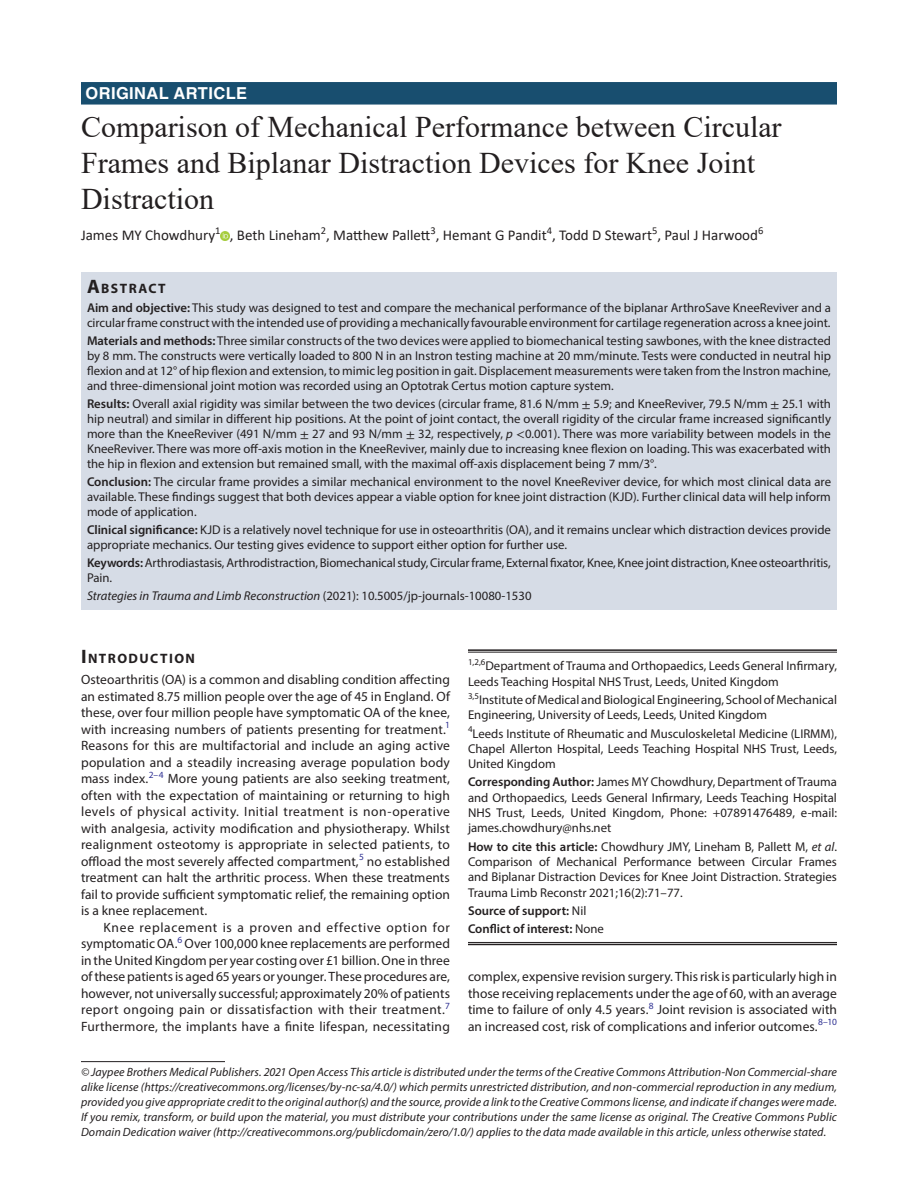
<style>
.page{position:relative;width:918px;height:1188px;background:#fff}
.page>*{position:absolute;margin:0;border:0;box-sizing:border-box;transform-origin:0 0}
.t1{font:30px/36px "Times New Roman";color:#231f20}
.STLR-ART{font:700 16.5px "Helvetica LT Std";letter-spacing:.025em;color:#fff}
.AuthorName{font:15px "Calibri";color:#231f20}
.Head-1-first{font:700 13.65px "Myriad Pro";letter-spacing:.105em;color:#231f20}
.AbstractTitle{font:700 13.65px "Myriad Pro";letter-spacing:.105em;color:#231f20}
.Para-NoIndent{font:13.5px/16.5px "Myriad Pro";letter-spacing:.005em;color:#231f20;text-align:justify}
.Para-Indent{font:13.5px/16.5px "Myriad Pro";letter-spacing:.01em;color:#231f20;text-align:justify}
.Keywords{font:12.75px/15px "Myriad Pro";color:#231f20}
.Corollary-Para{font:12.75px/15.3px "Myriad Pro";color:#231f20;text-align:justify}
.Affiliation{font:12.75px/15.3px "Myriad Pro";color:#231f20}
.Affiliation-first{font:12.75px/15.3px "Myriad Pro";color:#231f20}
.Journal-DOI{font:italic 12.75px "Myriad Pro";color:#231f20}
.Affiliation-foot-las{font:600 12.75px "Myriad Pro";color:#231f20}
.Corollary-Para-2{font:600 12.75px "Myriad Pro";color:#231f20}
.FootNote{font:italic 12px/15px "Myriad Pro";letter-spacing:.005em;color:#231f20;text-align:justify}
.s1{font-size:19.5px}
.s2{font-weight:600}
.s3{font-family:"STIX General"}
.s4{font-style:italic}
.s5{font-style:normal}
.s6{font-weight:400}
</style>
<div class="page">
<div style="left:81px;top:82px;width:756px;height:23px;background:#184e6f"></div>
<div style="left:81px;top:272px;width:756px;height:26px;background:#d6dce6"></div>
<div style="left:81px;top:297px;width:756px;height:39px;background:#d6dce6"></div>
<div style="left:81px;top:330px;width:756px;height:69px;background:#d6dce6"></div>
<div style="left:81px;top:393px;width:756px;height:84px;background:#d6dce6"></div>
<div style="left:81px;top:471px;width:756px;height:54px;background:#d6dce6"></div>
<div style="left:81px;top:519px;width:756px;height:39px;background:#d6dce6"></div>
<div style="left:81px;top:552px;width:756px;height:39px;background:#d6dce6"></div>
<div style="left:81px;top:585px;width:756px;height:24px;background:#d6dce6"></div>
<svg style="left:221px;top:232px;width:9px;height:9px"></svg>
<hr style="left:468px;top:649px;width:369px;height:2px;background:#231f20">
<hr style="left:468px;top:652px;width:369px;height:1px;background:#231f20">
<hr style="left:468px;top:942px;width:369px;height:1px;background:#231f20">
<hr style="left:468px;top:944px;width:369px;height:1px;background:#231f20">
<hr style="left:81px;top:1061px;width:144px;height:1px;background:#231f20">
<p class="STLR-ART" style="left:86px;top:83px;width:163px">ORIGINAL ARTICLE</p>
<p class="t1" style="left:81px;top:108px;width:702px">Comparison of Mechanical Performance between Circular<br>Frames and Biplanar Distraction Devices for Knee Joint<br>Distraction</p>
<p class="AuthorName" style="left:81px;top:225px;width:684px">James MY Chowdhury<sup>1</sup> , Beth Lineham<sup>2</sup>, Matthew Pallett<sup>3</sup>, Hemant G Pandit<sup>4</sup>, Todd D Stewart<sup>5</sup>, Paul J Harwood<sup>6</sup></p>
<p class="AbstractTitle" style="left:87px;top:279px;width:80px"><span class="s1">A</span>BSTRACT</p>
<p class="Keywords" style="left:87px;top:300px;width:745px"><span class="s2">Aim and objective:</span> This study was designed to test and compare the mechanical performance of the biplanar ArthroSave KneeReviver and a circular frame construct with the intended use of providing a mechanically favourable environment for cartilage regeneration across a knee joint.</p>
<p class="Keywords" style="left:87px;top:333px;width:746px;text-align:justify"><span class="s2">Materials and methods:</span> Three similar constructs of the two devices were applied to biomechanical testing sawbones, with the knee distracted by 8 mm. The constructs were vertically loaded to 800 N in an Instron testing machine at 20 mm/minute. Tests were conducted in neutral hip flexion and at 12° of hip flexion and extension, to mimic leg position in gait. Displacement measurements were taken from the Instron machine, and three-dimensional joint motion was recorded using an Optotrak Certus motion capture system.</p>
<p class="Keywords" style="left:87px;top:396px;width:746px;text-align:justify"><span class="s2">Results:</span> Overall axial rigidity was similar between the two devices (circular frame, 81.6 N/mm <span class="s3">±</span> 5.9; and KneeReviver, 79.5 N/mm <span class="s3">±</span> 25.1 with hip neutral) and similar in different hip positions. At the point of joint contact, the overall rigidity of the circular frame increased significantly more than the KneeReviver (491 N/mm <span class="s3">±</span> 27 and 93 N/mm <span class="s3">±</span> 32, respectively, <span class="s4">p</span> <span class="s3">&lt;</span>0.001). There was more variability between models in the KneeReviver. There was more off-axis motion in the KneeReviver, mainly due to increasing knee flexion on loading. This was exacerbated with the hip in flexion and extension but remained small, with the maximal off-axis displacement being 7 mm/3°.</p>
<p class="Keywords" style="left:87px;top:474px;width:746px;text-align:justify"><span class="s2">Conclusion:</span> The circular frame provides a similar mechanical environment to the novel KneeReviver device, for which most clinical data are available. These findings suggest that both devices appear a viable option for knee joint distraction (KJD). Further clinical data will help inform mode of application.</p>
<p class="Keywords" style="left:87px;top:522px;width:746px"><span class="s2">Clinical significance:</span> KJD is a relatively novel technique for use in osteoarthritis (OA), and it remains unclear which distraction devices provide appropriate mechanics. Our testing gives evidence to support either option for further use.</p>
<p class="Keywords" style="left:87px;top:555px;width:745px"><span class="s2">Keywords:</span> Arthrodiastasis, Arthrodistraction, Biomechanical study, Circular frame, External fixator, Knee, Knee joint distraction, Knee osteoarthritis,<br>Pain.</p>
<p class="Journal-DOI" style="left:87px;top:588px;width:446px">Strategies in Trauma and Limb Reconstruction <span class="s5">(2021): 10.5005/jp-journals-10080-1530</span></p>
<p class="Head-1-first" style="left:81px;top:650px;width:116px"><span class="s1">I</span>NTRODUCTION</p>
<p class="Para-NoIndent" style="left:81px;top:671px;width:371px">Osteoarthritis (OA) is a common and disabling condition affecting an estimated 8.75 million people over the age of 45 in England. Of these, over four million people have symptomatic OA of the knee, with increasing numbers of patients presenting for treatment.<sup>1<br></sup>Reasons for this are multifactorial and include an aging active population and a steadily increasing average population body mass index.<sup>2–4</sup> More young patients are also seeking treatment, often with the expectation of maintaining or returning to high levels of physical activity. Initial treatment is non-operative with analgesia, activity modification and physiotherapy. Whilst realignment osteotomy is appropriate in selected patients, to offload the most severely affected compartment,<sup>5</sup> no established treatment can halt the arthritic process. When these treatments fail to provide sufficient symptomatic relief, the remaining option is a knee replacement.</p>
<p class="Para-Indent" style="left:81px;top:919px;width:371px;text-indent:22px">Knee replacement is a proven and effective option for symptomatic OA.<sup>6</sup> Over 100,000 knee replacements are performed in the United Kingdom per year costing over £1 billion. One in three of these patients is aged 65 years or younger. These procedures are, however, not universally successful; approximately 20% of patients report ongoing pain or dissatisfaction with their treatment.<sup>7<br></sup>Furthermore, the implants have a finite lifespan, necessitating</p>
<p class="Affiliation-first" style="left:468px;top:658px;width:371px"><sup>1,2,6</sup>Department of Trauma and Orthopaedics, Leeds General Infirmary,<br>Leeds Teaching Hospital NHS Trust, Leeds, United Kingdom</p>
<p class="Affiliation" style="left:468px;top:692px;width:371px"><sup>3,5</sup>Institute of Medical and Biological Engineering, School of Mechanical<br>Engineering, University of Leeds, Leeds, United Kingdom</p>
<p class="Affiliation" style="left:468px;top:725px;width:371px;text-align:justify"><sup>4</sup>Leeds Institute of Rheumatic and Musculoskeletal Medicine (LIRMM), Chapel Allerton Hospital, Leeds Teaching Hospital NHS Trust, Leeds, United Kingdom</p>
<p class="Corollary-Para" style="left:468px;top:774px;width:371px"><span class="s2">Corresponding Author:</span> James MY Chowdhury, Department of Trauma and Orthopaedics, Leeds General Infirmary, Leeds Teaching Hospital NHS Trust, Leeds, United Kingdom, Phone: +07891476489, e-mail: james.chowdhury@nhs.net</p>
<p class="Corollary-Para" style="left:468px;top:839px;width:371px"><span class="s2">How to cite this article:</span> Chowdhury JMY, Lineham B, Pallett M, <span class="s4">et al</span>.<br>Comparison of Mechanical Performance between Circular Frames and Biplanar Distraction Devices for Knee Joint Distraction. Strategies Trauma Limb Reconstr 2021;16(2):71–77.</p>
<p class="Corollary-Para-2" style="left:468px;top:903px;width:120px">Source of support: <span class="s6">Nil</span></p>
<p class="Affiliation-foot-las" style="left:468px;top:921px;width:137px">Conflict of interest: <span class="s6">None</span></p>
<p class="Para-Indent" style="left:468px;top:968px;width:371px">complex, expensive revision surgery. This risk is particularly high in those receiving replacements under the age of 60, with an average time to failure of only 4.5 years.<sup>8</sup> Joint revision is associated with an increased cost, risk of complications and inferior outcomes.<sup>8–10</sup></p>
<p class="FootNote" style="left:81px;top:1064px;width:758px">© Jaypee Brothers Medical Publishers. 2021 Open Access This article is distributed under the terms of the Creative Commons Attribution-Non Commercial-share alike license (https://creativecommons.org/licenses/by-nc-sa/4.0/) which permits unrestricted distribution, and non-commercial reproduction in any medium, provided you give appropriate credit to the original author(s) and the source, provide a link to the Creative Commons license, and indicate if changes were made.<br>If you remix, transform, or build upon the material, you must distribute your contributions under the same license as original. The Creative Commons Public Domain Dedication waiver (http://creativecommons.org/publicdomain/zero/1.0/) applies to the data made available in this article, unless otherwise stated.</p>
</div>
